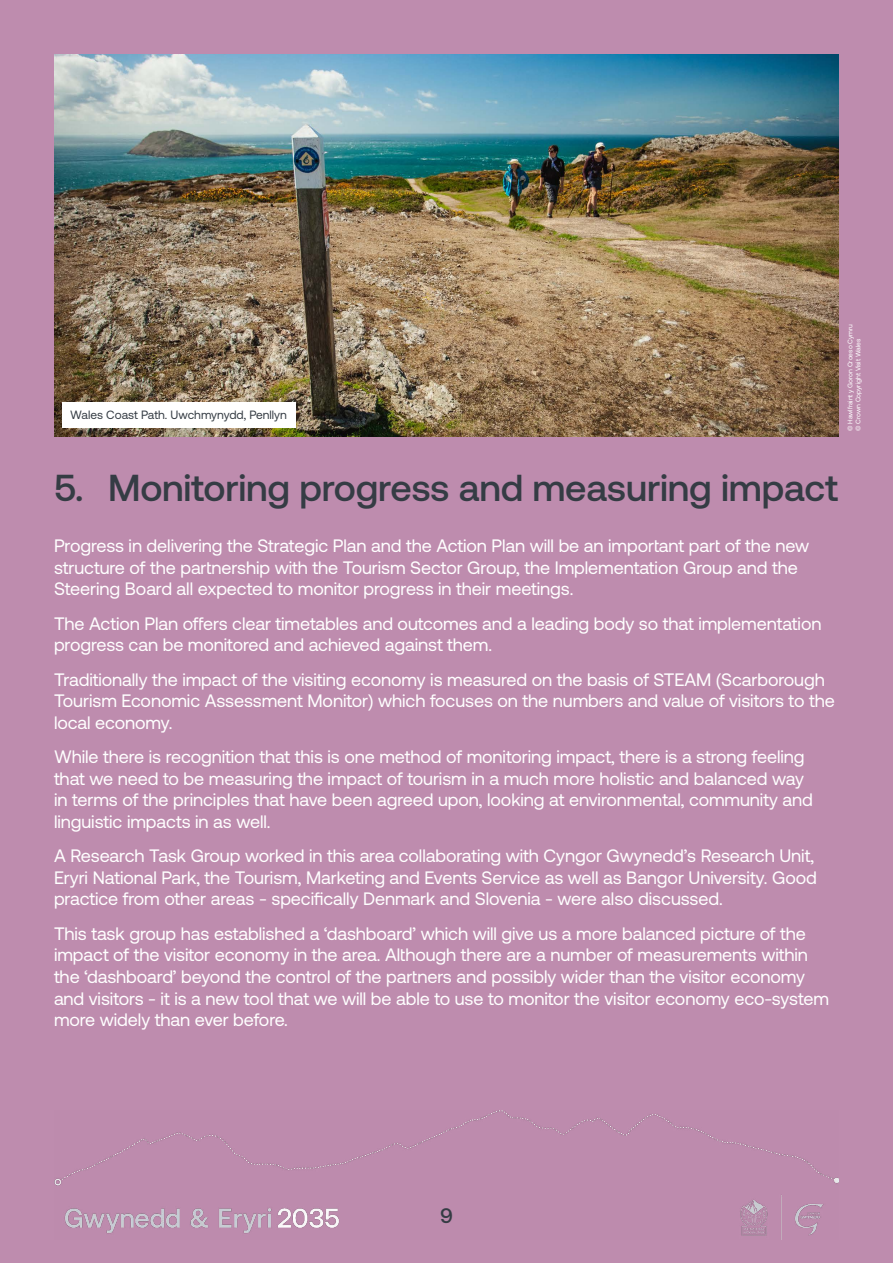
<style>
.page{position:relative;width:893px;height:1263px;background:#be8cae}
.page>*{position:absolute;margin:0;border:0;box-sizing:border-box;transform-origin:0 0}
.t1{font:500 37.5px "Aeonik";letter-spacing:-.005em;color:#353c44}
.t2{font:500 21px "Aeonik";color:#353c44}
.t3{font:18px/21.6px "Aeonik";letter-spacing:-.005em;color:#fff}
.t4{font:12px "Aeonik";color:#353c44}
.t5{font:6.75px/8.1px "Aeonik";color:#fff}
</style>
<div class="page">
<img style="left:54px;top:54px;width:785px;height:382px">
<img style="left:54px;top:1111px;width:785px;height:128px">
<div style="left:62px;top:402px;width:233px;height:26px;background:#fff"></div>
<p class="t4" style="left:70px;top:408px;width:218px">Wales Coast Path. Uwchmynydd, Penllyn</p>
<p class="t5" style="left:846px;top:431px;width:109px;rotate:-90deg">© Hawlfraint y Goron Croeso Cymru © Crown Copyright Visit Wales</p>
<p class="t1" style="left:54px;top:466px;width:784px">5. Monitoring progress and measuring impact</p>
<p class="t3" style="left:54px;top:535px;width:757px">Progress in delivering the Strategic Plan and the Action Plan will be an important part of the new structure of the partnership with the Tourism Sector Group, the Implementation Group and the<br>Steering Board all expected to monitor progress in their meetings.</p>
<p class="t3" style="left:54px;top:612px;width:769px">The Action Plan offers clear timetables and outcomes and a leading body so that implementation progress can be monitored and achieved against them.</p>
<p class="t3" style="left:54px;top:668px;width:782px">Traditionally the impact of the visiting economy is measured on the basis of STEAM (Scarborough<br>Tourism Economic Assessment Monitor) which focuses on the numbers and value of visitors to the local economy.</p>
<p class="t3" style="left:54px;top:746px;width:760px">While there is recognition that this is one method of monitoring impact, there is a strong feeling that we need to be measuring the impact of tourism in a much more holistic and balanced way in terms of the principles that have been agreed upon, looking at environmental, community and linguistic impacts in as well.</p>
<p class="t3" style="left:54px;top:845px;width:764px">A Research Task Group worked in this area collaborating with Cyngor Gwynedd’s Research Unit,<br>Eryri National Park, the Tourism, Marketing and Events Service as well as Bangor University. Good practice from other areas - specifically Denmark and Slovenia - were also discussed.</p>
<p class="t3" style="left:54px;top:923px;width:777px">This task group has established a ‘dashboard’ which will give us a more balanced picture of the impact of the visitor economy in the area. Although there are a number of measurements within the ‘dashboard’ beyond the control of the partners and possibly wider than the visitor economy and visitors - it is a new tool that we will be able to use to monitor the visitor economy eco-system more widely than ever before.</p>
<p class="t2" style="left:440px;top:1204px;width:14px">9</p>
</div>
